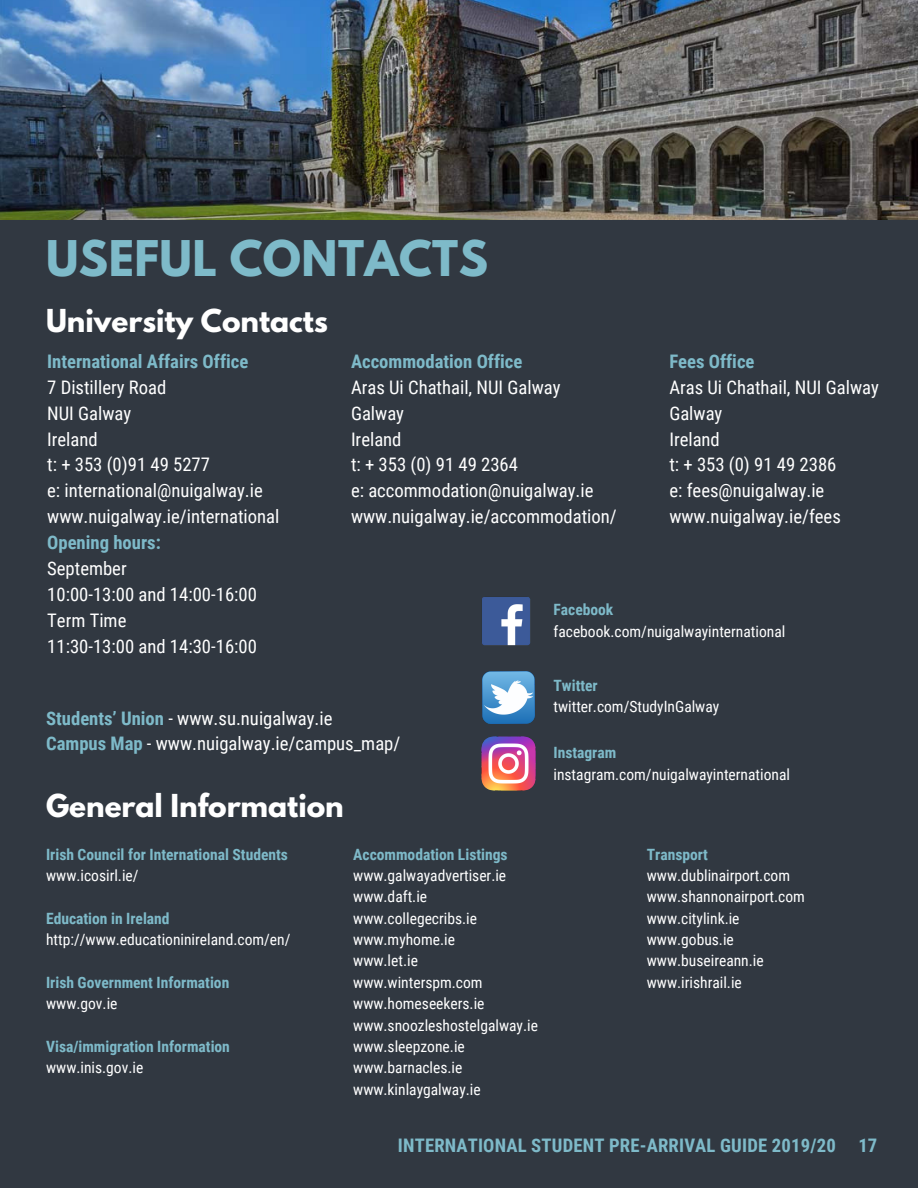
<style>
.page{position:relative;width:918px;height:1188px;background:#313841}
.page>*{position:absolute;margin:0;border:0;box-sizing:border-box;transform-origin:0 0}
.t1{font:700 43.65px "League Spartan";letter-spacing:.01em;color:#7ebac9}
.t2{font:700 28.05px "League Spartan";color:#fff}
.t3{font:18.75px/25.8px "Roboto Condensed";color:#fff}
.t4{font:700 18.75px "Roboto Condensed";color:#7ebac9}
.t5{font:15.6px/21.3px "Roboto Condensed";color:#fff}
.t6{font:700 15.6px "Roboto Condensed";color:#7ebac9}
.s1{font-weight:700;color:#7ebac9}
</style>
<div class="page">
<img style="left:0;top:0;width:918px;height:219px">
<img style="left:482px;top:737px;width:54px;height:54px">
<img style="left:482px;top:597px;width:49px;height:49px">
<img style="left:483px;top:672px;width:51px;height:51px">
<h1 class="t1" style="left:46px;top:236px;width:443px">USEFUL CONTACTS</h1>
<h2 class="t2" style="left:46px;top:307px;width:283px">University Contacts</h2>
<p class="t4" style="left:47px;top:350px;width:203px">International Affairs Office</p>
<p class="t3" style="left:47px;top:374px;width:234px">7 Distillery Road<br>NUI Galway<br>Ireland<br>t: + 353 (0)91 49 5277<br>e: international@nuigalway.ie www.nuigalway.ie/international</p>
<p class="t4" style="left:47px;top:532px;width:115px">Opening hours:</p>
<p class="t3" style="left:47px;top:556px;width:211px">September<br>10:00-13:00 and 14:00-16:00<br>Term Time<br>11:30-13:00 and 14:30-16:00</p>
<p class="t4" style="left:351px;top:350px;width:173px">Accommodation Office</p>
<p class="t3" style="left:351px;top:374px;width:267px">Aras Ui Chathail, NUI Galway<br>Galway<br>Ireland<br>t: + 353 (0) 91 49 2364<br>e: accommodation@nuigalway.ie www.nuigalway.ie/accommodation/</p>
<p class="t4" style="left:669px;top:350px;width:87px">Fees Office</p>
<p class="t3" style="left:669px;top:374px;width:211px">Aras Ui Chathail, NUI Galway<br>Galway<br>Ireland<br>t: + 353 (0) 91 49 2386<br>e: fees@nuigalway.ie www.nuigalway.ie/fees</p>
<p class="t6" style="left:554px;top:601px;width:61px">Facebook</p>
<p class="t5" style="left:554px;top:621px;width:233px">facebook.com/nuigalwayinternational</p>
<p class="t6" style="left:554px;top:676px;width:46px">Twitter</p>
<p class="t5" style="left:554px;top:696px;width:167px">twitter.com/StudyInGalway</p>
<p class="t3" style="left:46px;top:705px;width:356px"><span class="s1">Students’ Union</span> - www.su.nuigalway.ie<br><span class="s1">Campus Map</span> - www.nuigalway.ie/campus_map/</p>
<p class="t6" style="left:554px;top:744px;width:64px">Instagram</p>
<p class="t5" style="left:554px;top:764px;width:238px">instagram.com/nuigalwayinternational</p>
<h2 class="t2" style="left:46px;top:792px;width:299px">General Information</h2>
<p class="t6" style="left:46px;top:845px;width:243px">Irish Council for International Students</p>
<p class="t5" style="left:46px;top:865px;width:94px">www.icosirl.ie/</p>
<p class="t6" style="left:46px;top:909px;width:125px">Education in Ireland</p>
<p class="t5" style="left:46px;top:929px;width:246px">http://www.educationinireland.com/en/</p>
<p class="t6" style="left:46px;top:973px;width:185px">Irish Government Information</p>
<p class="t5" style="left:46px;top:993px;width:73px">www.gov.ie</p>
<p class="t6" style="left:46px;top:1037px;width:185px">Visa/immigration Information</p>
<p class="t5" style="left:46px;top:1057px;width:99px">www.inis.gov.ie</p>
<p class="t6" style="left:353px;top:845px;width:156px">Accommodation Listings</p>
<p class="t5" style="left:353px;top:865px;width:186px">www.galwayadvertiser.ie www.daft.ie www.collegecribs.ie www.myhome.ie<br>www.let.ie www.winterspm.com www.homeseekers.ie www.snoozleshostelgalway.ie www.sleepzone.ie www.barnacles.ie www.kinlaygalway.ie</p>
<p class="t6" style="left:647px;top:845px;width:62px">Transport</p>
<p class="t5" style="left:647px;top:865px;width:160px">www.dublinairport.com www.shannonairport.com www.citylink.ie www.gobus.ie www.buseireann.ie www.irishrail.ie</p>
<p class="t4" style="left:398px;top:1135px;width:481px">INTERNATIONAL STUDENT PRE-ARRIVAL GUIDE 2019/20 17</p>
</div>
